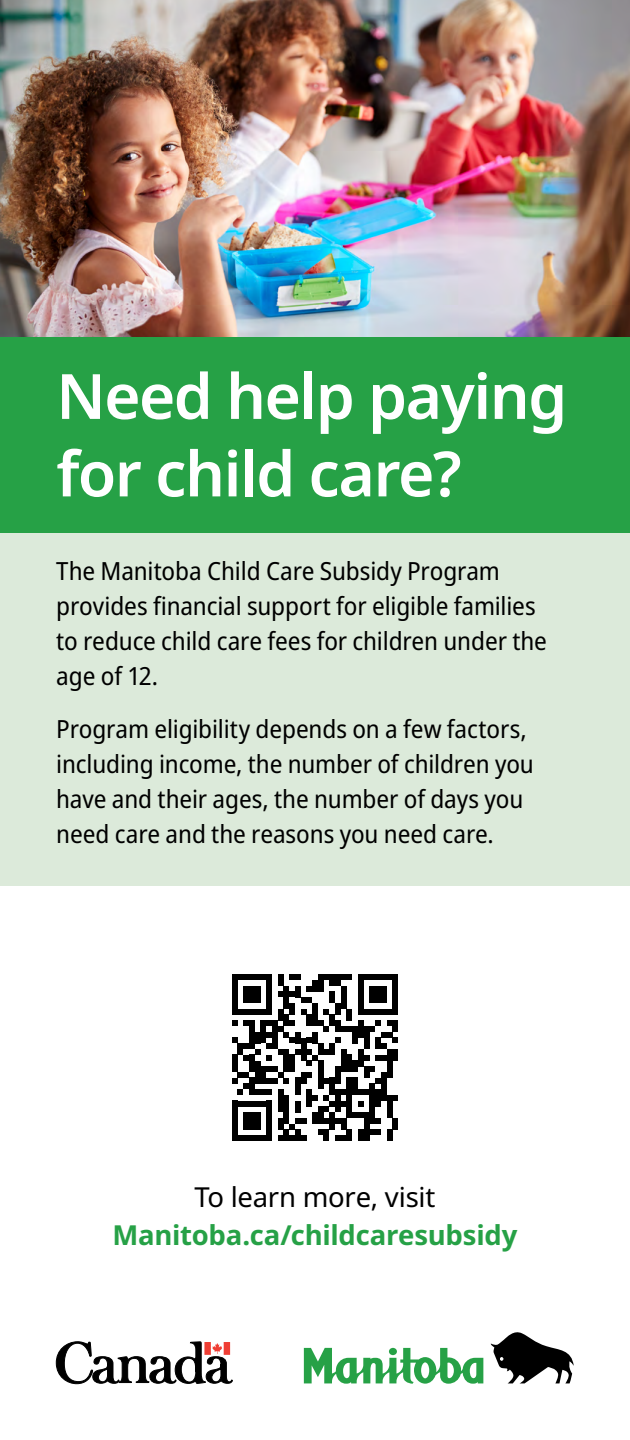
<style>
.page{position:relative;width:630px;height:1440px;background:#fff}
.page>*{position:absolute;margin:0;border:0;box-sizing:border-box;transform-origin:0 0}
.t1{font:600 62.5px/77.5px "Noto Sans";letter-spacing:-.025em;color:#fff}
.body{font:700 27.5px/37.5px "Noto Sans";letter-spacing:-.01em;color:#26a146;text-align:center}
.body_condensed{font:semi-condensed 25px/35px "Noto Sans";letter-spacing:-.005em;color:#000}
.s1{font-weight:400;color:#000}
</style>
<div class="page">
<img style="left:0;top:0;width:630px;height:338px">
<div style="left:0;top:338px;width:630px;height:195px;background:#26a146"></div>
<div style="left:0;top:533px;width:630px;height:353px;background:#dceada"></div>
<div style="left:232px;top:974px;width:5px;height:12px;background:#000"></div>
<div style="left:232px;top:986px;width:5px;height:11px;background:#000"></div>
<div style="left:232px;top:997px;width:5px;height:18px;background:#000"></div>
<div style="left:243px;top:986px;width:6px;height:11px;background:#000"></div>
<div style="left:249px;top:986px;width:6px;height:11px;background:#000"></div>
<div style="left:255px;top:986px;width:5px;height:11px;background:#000"></div>
<svg style="left:243px;top:997px;width:17px;height:6px"></svg>
<svg style="left:237px;top:974px;width:29px;height:6px"></svg>
<div style="left:266px;top:974px;width:6px;height:12px;background:#000"></div>
<div style="left:266px;top:986px;width:6px;height:11px;background:#000"></div>
<div style="left:266px;top:997px;width:6px;height:18px;background:#000"></div>
<div style="left:278px;top:974px;width:5px;height:12px;background:#000"></div>
<svg style="left:278px;top:992px;width:5px;height:5px"></svg>
<div style="left:283px;top:986px;width:6px;height:11px;background:#000"></div>
<div style="left:283px;top:997px;width:6px;height:12px;background:#000"></div>
<div style="left:289px;top:1003px;width:6px;height:12px;background:#000"></div>
<div style="left:312px;top:1003px;width:6px;height:23px;background:#000"></div>
<svg style="left:289px;top:974px;width:46px;height:29px"></svg>
<div style="left:335px;top:974px;width:6px;height:12px;background:#000"></div>
<div style="left:335px;top:1003px;width:6px;height:12px;background:#000"></div>
<div style="left:341px;top:986px;width:6px;height:11px;background:#000"></div>
<div style="left:341px;top:997px;width:6px;height:12px;background:#000"></div>
<svg style="left:341px;top:974px;width:11px;height:6px"></svg>
<div style="left:358px;top:974px;width:6px;height:12px;background:#000"></div>
<div style="left:358px;top:986px;width:6px;height:11px;background:#000"></div>
<div style="left:358px;top:997px;width:6px;height:18px;background:#000"></div>
<div style="left:370px;top:986px;width:5px;height:11px;background:#000"></div>
<div style="left:375px;top:986px;width:6px;height:11px;background:#000"></div>
<div style="left:381px;top:986px;width:6px;height:11px;background:#000"></div>
<svg style="left:370px;top:997px;width:17px;height:6px"></svg>
<svg style="left:364px;top:974px;width:29px;height:6px"></svg>
<div style="left:393px;top:974px;width:5px;height:12px;background:#000"></div>
<div style="left:393px;top:986px;width:5px;height:11px;background:#000"></div>
<div style="left:393px;top:997px;width:5px;height:18px;background:#000"></div>
<svg style="left:232px;top:1009px;width:166px;height:132px"></svg>
<div style="left:393px;top:1118px;width:5px;height:11px;background:#000"></div>
<svg style="left:56px;top:1342px;width:177px;height:42px"></svg>
<svg style="left:304px;top:1348px;width:179px;height:36px"></svg>
<svg style="left:490px;top:1332px;width:84px;height:51px"></svg>
<p class="t1" style="left:56px;top:359px;width:513px">Need help paying for child care?</p>
<p class="body_condensed" style="left:56px;top:554px;width:492px">The Manitoba Child Care Subsidy Program provides financial support for eligible families to reduce child care fees for children under the age of 12.</p>
<p class="body_condensed" style="left:56px;top:712px;width:479px">Program eligibility depends on a few factors, including income, the number of children you have and their ages, the number of days you need care and the reasons you need care.</p>
<p class="body" style="left:112px;top:1179px;width:407px"><span class="s1">To learn more, visit<br></span>Manitoba.ca/childcaresubsidy</p>
</div>
